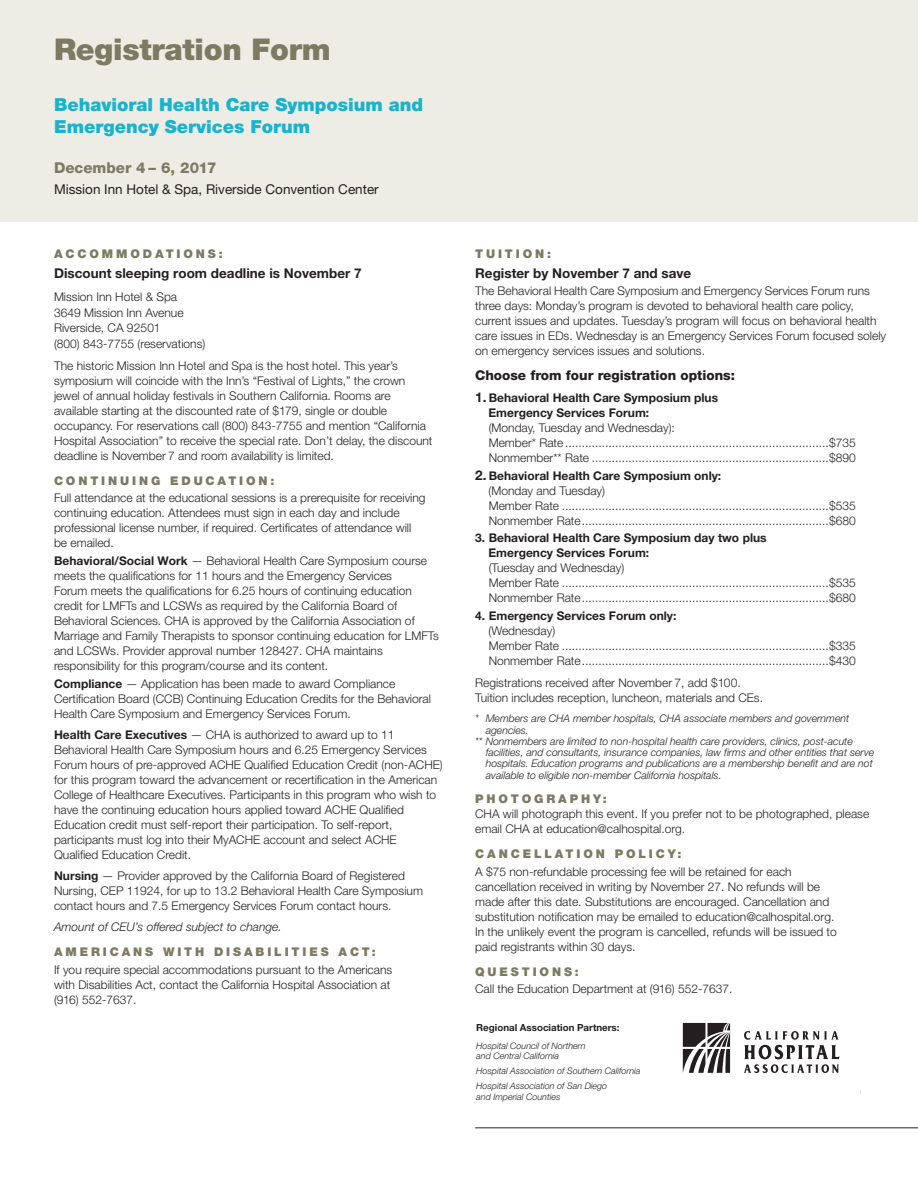
<style>
.page{position:relative;width:918px;height:1188px;background:#fff}
.page>*{position:absolute;margin:0;border:0;box-sizing:border-box;transform-origin:0 0}
.t1{font:900 30px "Helvetica Neue LT Pro";letter-spacing:-.01em;color:#7c7b62}
.t2{font:900 18px "Helvetica Neue LT Pro";color:#18b3ce}
.t3{font:800 15px "Helvetica Neue LT Pro";color:#7c7b62}
.info_body_copy_-_bol{font:700 13.5px "Helvetica Neue LT Pro";color:#231f20}
.t4{font:13.5px "Helvetica Neue LT Pro";color:#231f20}
.BODY{font:800 13.5px "Helvetica Neue LT Pro";color:#231f20}
.info_body_copy{font:300 12px/15px "Helvetica Neue LT Pro";color:#231f20}
.BODY-2{font:300 12px/15px "Helvetica Neue LT Pro";color:#231f20}
.BODY-3{font:700 12px/15px "Helvetica Neue LT Pro";color:#231f20}
.Heads_front{font:900 12px "Helvetica Neue LT Pro";letter-spacing:.24em;color:#7c7b62}
.info_body_copy_-_bol-2{font:300 12px "Helvetica Neue LT Pro";color:#231f20}
.info_body_copy-2{font:italic 300 12px "Helvetica Neue LT Pro";color:#231f20}
.info_body_copy-3{font:900 12px "Helvetica Neue LT Pro";letter-spacing:.24em;color:#7c7b62}
.asterisk_copy{font:italic 300 10.5px/11.2px "Helvetica Neue LT Pro";color:#231f20}
.times{font:700 9.75px "Helvetica Neue LT Pro";color:#231f20}
.associations{font:italic 300 9px/10.8px "Helvetica Neue LT Pro";color:#231f20}
.s1{font-weight:700}
.s2{font-size:13.5px}
.s3{font-weight:300}
</style>
<div class="page">
<div style="left:0;top:0;width:918px;height:222px;background:#eeede5"></div>
<hr style="left:475px;top:1128px;width:443px;height:1px;background:#231f20">
<svg style="left:683px;top:1023px;width:47px;height:50px"></svg>
<svg style="left:744px;top:1031px;width:96px;height:42px"></svg>
<p class="t1" style="left:54px;top:31px;width:278px">Registration Form</p>
<p class="t2" style="left:54px;top:94px;width:371px">Behavioral Health Care Symposium and</p>
<p class="t2" style="left:54px;top:116px;width:258px">Emergency Services Forum</p>
<p class="t3" style="left:54px;top:159px;width:164px">December 4 – 6, 2017</p>
<p class="t4" style="left:54px;top:181px;width:326px">Mission Inn Hotel &amp; Spa, Riverside Convention Center</p>
<p class="Heads_front" style="left:54px;top:246px;width:170px">ACCOMMODATIONS:</p>
<p class="info_body_copy_-_bol" style="left:54px;top:265px;width:309px">Discount sleeping room deadline is November 7</p>
<p class="info_body_copy" style="left:54px;top:289px;width:153px;line-height:15.8px">Mission Inn Hotel &amp; Spa<br>3649 Mission Inn Avenue<br>Riverside, CA 92501<br>(800) 843-7755 (reservations)</p>
<p class="info_body_copy" style="left:54px;top:358px;width:380px">The historic Mission Inn Hotel and Spa is the host hotel. This year’s symposium will coincide with the Inn’s “Festival of Lights,” the crown jewel of annual holiday festivals in Southern California. Rooms are available starting at the discounted rate of $179, single or double occupancy. For reservations call (800) 843-7755 and mention “California Hospital Association” to receive the special rate. Don’t delay, the discount deadline is November 7 and room availability is limited.</p>
<p class="info_body_copy-3" style="left:54px;top:473px;width:222px">CONTINUING EDUCATION:</p>
<p class="info_body_copy" style="left:54px;top:490px;width:373px">Full attendance at the educational sessions is a prerequisite for receiving continuing education. Attendees must sign in each day and include professional license number, if required. Certificates of attendance will be emailed.</p>
<p class="info_body_copy" style="left:54px;top:553px;width:386px"><span class="s1">Behavioral/Social Work</span> — Behavioral Health Care Symposium course meets the qualifications for 11 hours and the Emergency Services<br>Forum meets the qualifications for 6.25 hours of continuing education credit for LMFTs and LCSWs as required by the California Board of Behavioral Sciences. CHA is approved by the California Association of Marriage and Family Therapists to sponsor continuing education for LMFTs and LCSWs. Provider approval number 128427. CHA maintains responsibility for this program/course and its content.</p>
<p class="info_body_copy" style="left:54px;top:676px;width:379px"><span class="s1">Compliance</span> — Application has been made to award Compliance<br>Certification Board (CCB) Continuing Education Credits for the Behavioral<br>Health Care Symposium and Emergency Services Forum.</p>
<p class="info_body_copy" style="left:54px;top:727px;width:390px"><span class="s1">Health Care Executives</span> — CHA is authorized to award up to 11<br>Behavioral Health Care Symposium hours and 6.25 Emergency Services Forum hours of pre-approved ACHE Qualified Education Credit (non-ACHE) for this program toward the advancement or recertification in the American College of Healthcare Executives. Participants in this program who wish to have the continuing education hours applied toward ACHE Qualified Education credit must self-report their participation. To self-report, participants must log into their MyACHE account and select ACHE Qualified Education Credit.</p>
<p class="info_body_copy" style="left:54px;top:868px;width:371px"><span class="s1">Nursing</span> — Provider approved by the California Board of Registered<br>Nursing, CEP 11924, for up to 13.2 Behavioral Health Care Symposium contact hours and 7.5 Emergency Services Forum contact hours.</p>
<p class="info_body_copy-2" style="left:54px;top:920px;width:229px">Amount of CEU’s offered subject to change.</p>
<p class="Heads_front" style="left:54px;top:945px;width:323px">AMERICANS WITH DISABILITIES ACT:</p>
<p class="info_body_copy" style="left:54px;top:962px;width:340px">If you require special accommodations pursuant to the Americans with Disabilities Act, contact the California Hospital Association at (916) 552-7637.</p>
<p class="Heads_front" style="left:475px;top:246px;width:77px">TUITION:</p>
<p class="info_body_copy_-_bol" style="left:475px;top:265px;width:218px">Register by November 7 and save</p>
<p class="info_body_copy" style="left:475px;top:283px;width:412px">The Behavioral Health Care Symposium and Emergency Services Forum runs three days: Monday’s program is devoted to behavioral health care policy, current issues and updates. Tuesday’s program will focus on behavioral health care issues in EDs. Wednesday is an Emergency Services Forum focused solely on emergency services issues and solutions.</p>
<p class="BODY" style="left:475px;top:367px;width:261px">Choose from four registration options:</p>
<p class="BODY-3" style="left:489px;top:390px;width:231px;text-indent:-13px"><span class="s2">1.</span> Behavioral Health Care Symposium plus<br>Emergency Services Forum:<br><span class="s3">(Monday, Tuesday and Wednesday):</span></p>
<p class="BODY-2" style="left:489px;top:435px;width:369px">Member* Rate ...............................................................................$735<br>Nonmember** Rate .......................................................................$890</p>
<p class="BODY-3" style="left:489px;top:468px;width:234px;text-indent:-13px"><span class="s2">2.</span> Behavioral Health Care Symposium only: <span class="s3">(Monday and Tuesday)</span></p>
<p class="BODY-2" style="left:489px;top:498px;width:369px">Member Rate ................................................................................$535<br>Nonmember Rate..........................................................................$680</p>
<p class="BODY-3" style="left:489px;top:530px;width:280px;text-indent:-13px">3. Behavioral Health Care Symposium day two plus<br>Emergency Services Forum:</p>
<p class="BODY-2" style="left:489px;top:560px;width:137px">(Tuesday and Wednesday)</p>
<p class="BODY-2" style="left:489px;top:575px;width:369px">Member Rate ................................................................................$535<br>Nonmember Rate..........................................................................$680</p>
<p class="BODY-3" style="left:489px;top:608px;width:189px;text-indent:-13px">4. Emergency Services Forum only: <span class="s3">(Wednesday)</span></p>
<p class="BODY-2" style="left:489px;top:638px;width:369px">Member Rate ................................................................................$335<br>Nonmember Rate..........................................................................$430</p>
<p class="info_body_copy_-_bol-2" style="left:475px;top:675px;width:267px">Registrations received after November 7, add $100.</p>
<p class="info_body_copy" style="left:475px;top:690px;width:289px">Tuition includes reception, luncheon, materials and CEs.</p>
<p class="asterisk_copy" style="left:486px;top:713px;width:365px;text-indent:-10px">* Members are CHA member hospitals, CHA associate members and government agencies.</p>
<p class="asterisk_copy" style="left:486px;top:735px;width:390px;text-indent:-10px">** Nonmembers are limited to non-hospital health care providers, clinics, post-acute facilities, and consultants, insurance companies, law firms and other entities that serve hospitals. Education programs and publications are a membership benefit and are not available to eligible non-member California hospitals.</p>
<p class="Heads_front" style="left:475px;top:792px;width:133px">PHOTOGRAPHY:</p>
<p class="info_body_copy" style="left:475px;top:806px;width:396px">CHA will photograph this event. If you prefer not to be photographed, please email CHA at education@calhospital.org.</p>
<p class="Heads_front" style="left:475px;top:847px;width:208px">CANCELLATION POLICY:</p>
<p class="info_body_copy" style="left:475px;top:864px;width:363px">A $75 non-refundable processing fee will be retained for each cancellation received in writing by November 27. No refunds will be made after this date. Substitutions are encouraged. Cancellation and substitution notification may be emailed to education@calhospital.org.<br>In the unlikely event the program is cancelled, refunds will be issued to paid registrants within 30 days.</p>
<p class="Heads_front" style="left:475px;top:964px;width:105px">QUESTIONS:</p>
<p class="info_body_copy" style="left:475px;top:981px;width:259px">Call the Education Department at (916) 552-7637.</p>
<p class="times" style="left:476px;top:1021px;width:145px">Regional Association Partners:</p>
<p class="associations" style="left:476px;top:1040px;width:111px">Hospital Council of Northern and Central California</p>
<p class="associations" style="left:476px;top:1065px;width:166px">Hospital Association of Southern California</p>
<p class="associations" style="left:476px;top:1080px;width:133px">Hospital Association of San Diego and Imperial Counties</p>
</div>
